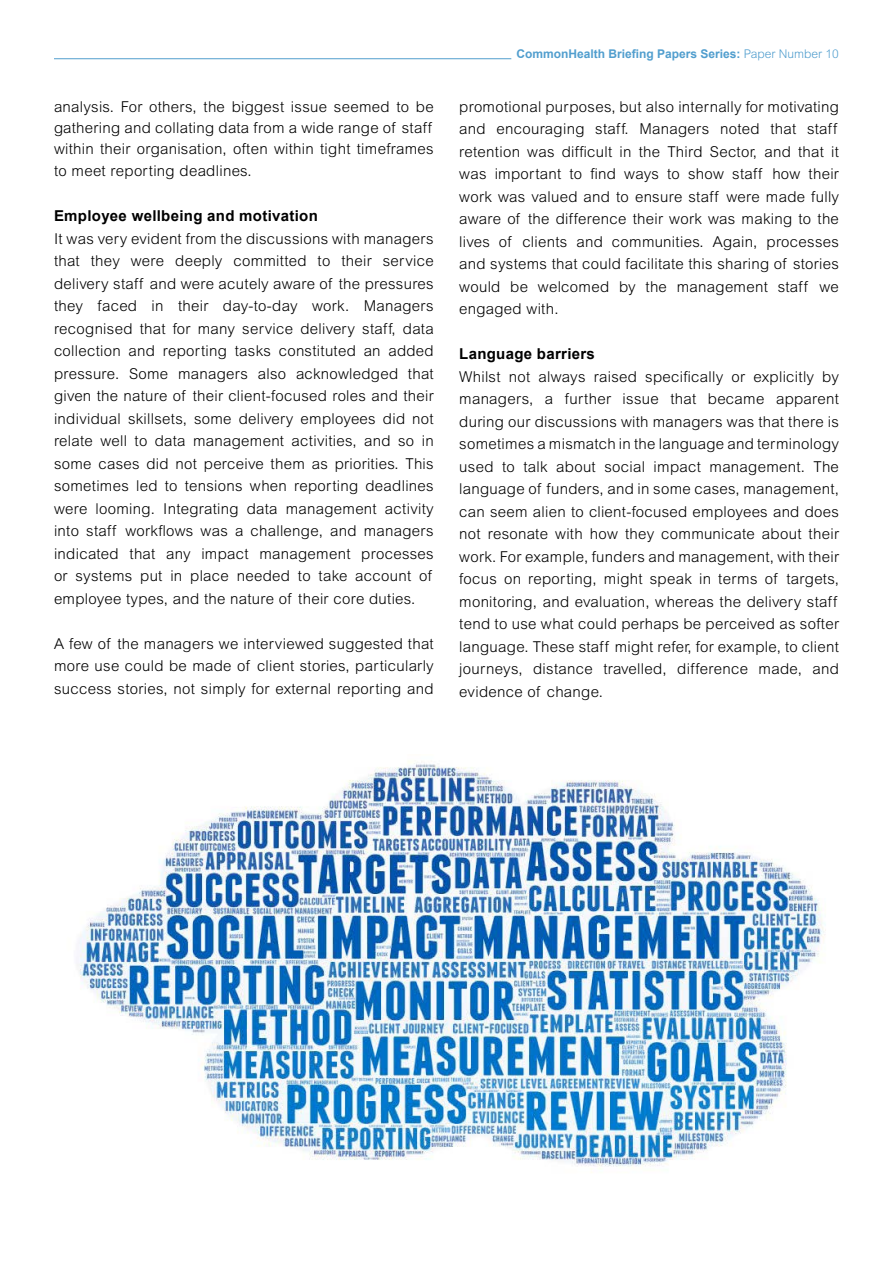
<style>
.page{position:relative;width:893px;height:1263px;background:#fff}
.page>*{position:absolute;margin:0;border:0;box-sizing:border-box;transform-origin:0 0}
.t1{font:300 15px/22.5px "Arial";letter-spacing:.02em;color:#000;text-align:justify}
.t2{font:700 15px "Arial";letter-spacing:.02em;color:#000}
.t3{font:700 12px "Arial";color:#519ece}
.s1{font-weight:300}
</style>
<div class="page">
<hr style="left:54px;top:58px;width:457px;height:1px;background:#519ece">
<img style="left:79px;top:761px;width:747px;height:412px">
<p class="t1" style="left:54px;top:96px;width:381px;line-height:21px">analysis. For others, the biggest issue seemed to be gathering and collating data from a wide range of staff within their organisation, often within tight timeframes</p>
<p class="t1" style="left:54px;top:160px;width:199px">to meet reporting deadlines.</p>
<p class="t2" style="left:54px;top:206px;width:265px">Employee wellbeing and motivation</p>
<p class="t1" style="left:54px;top:227px;width:381px;text-align:left">It was very evident from the discussions with managers that they were deeply committed to their service delivery staff and were acutely aware of the pressures they faced in their day-to-day work. Managers recognised that for many service delivery staff, data collection and reporting tasks constituted an added pressure. Some managers also acknowledged that given the nature of their client-focused roles and their individual skillsets, some delivery employees did not relate well to data management activities, and so in some cases did not perceive them as priorities. This sometimes led to tensions when reporting deadlines were looming. Integrating data management activity into staff workflows was a challenge, and managers indicated that any impact management processes or systems put in place needed to take account of employee types, and the nature of their core duties.</p>
<p class="t1" style="left:54px;top:632px;width:381px">A few of the managers we interviewed suggested that more use could be made of client stories, particularly success stories, not simply for external reporting and</p>
<p class="t3" style="left:516px;top:46px;width:324px">CommonHealth Briefing Papers Series: <span class="s1">Paper Number 10</span></p>
<p class="t1" style="left:459px;top:95px;width:381px">promotional purposes, but also internally for motivating and encouraging staff. Managers noted that staff retention was difficult in the Third Sector, and that it was important to find ways to show staff how their work was valued and to ensure staff were made fully aware of the difference their work was making to the lives of clients and communities. Again, processes and systems that could facilitate this sharing of stories would be welcomed by the management staff we engaged with.</p>
<p class="t2" style="left:459px;top:344px;width:137px">Language barriers</p>
<p class="t1" style="left:459px;top:365px;width:381px;text-align:left">Whilst not always raised specifically or explicitly by managers, a further issue that became apparent during our discussions with managers was that there is sometimes a mismatch in the language and terminology used to talk about social impact management. The language of funders, and in some cases, management, can seem alien to client-focused employees and does not resonate with how they communicate about their work. For example, funders and management, with their focus on reporting, might speak in terms of targets, monitoring, and evaluation, whereas the delivery staff tend to use what could perhaps be perceived as softer language. These staff might refer, for example, to client journeys, distance travelled, difference made, and evidence of change.</p>
</div>
